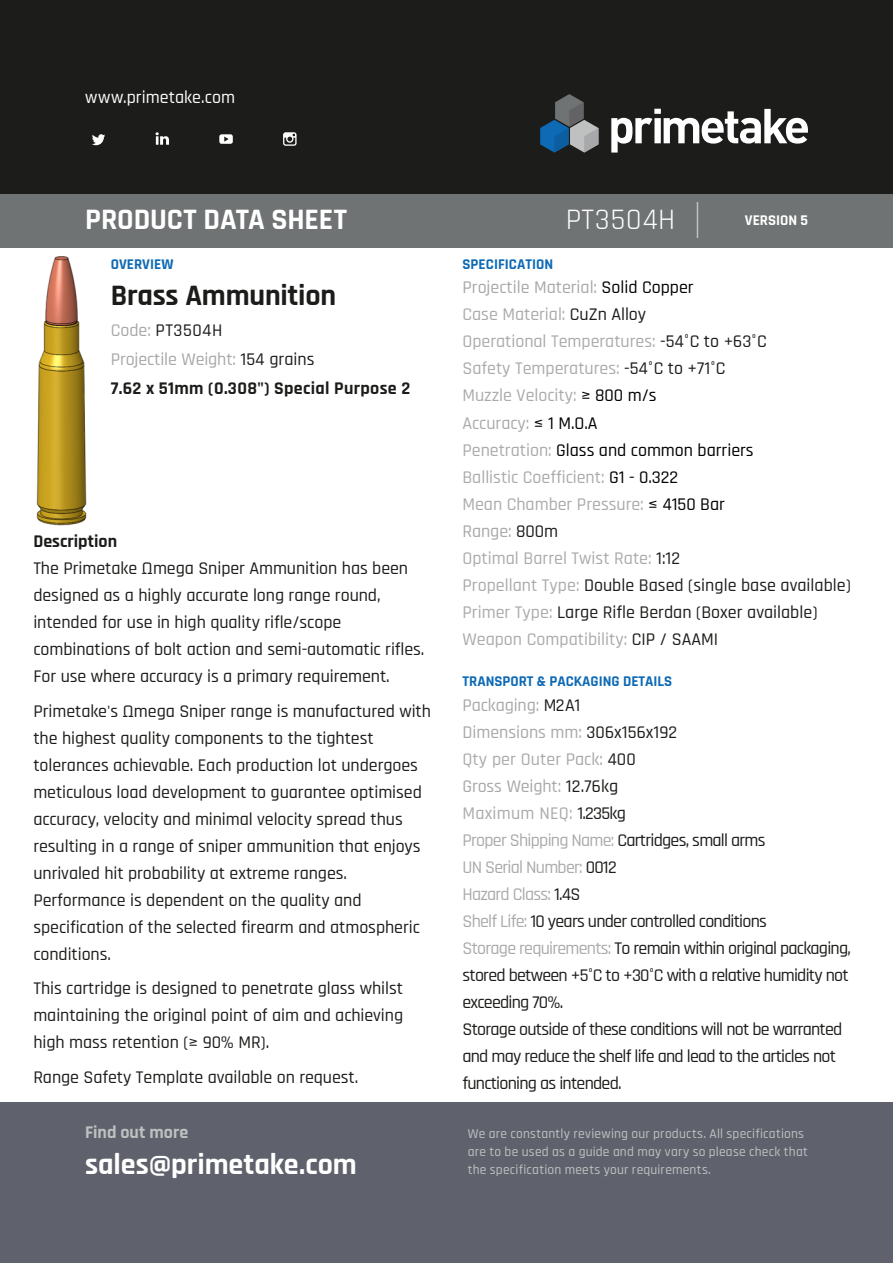
<style>
.page{position:relative;width:893px;height:1263px;background:#fff}
.page>*{position:absolute;margin:0;border:0;box-sizing:border-box;transform-origin:0 0}
.t1{font:700 30px "Rajdhani";letter-spacing:-.005em;color:#fff}
.t2{font:700 30px "Rajdhani";letter-spacing:-.005em;color:#1c1c1a}
.t3{font:30px "Rajdhani";letter-spacing:.03em;color:#fff}
.t4{font:500 18px/27px "Rajdhani";letter-spacing:-.005em;color:#1c1c1a}
.t5{font:500 18px/27px "Rajdhani";letter-spacing:-.04em;color:#1c1c1a}
.t6{font:500 18px/27px "Rajdhani";color:#aaa}
.t7{font:700 18px/28.8px "Rajdhani";letter-spacing:.015em;color:#1c1c1a}
.t8{font:500 18px "Rajdhani";letter-spacing:.005em;color:#fff}
.t9{font:700 18px "Rajdhani";color:#bfc1c1}
.t10{font:700 15px "Rajdhani";color:#0e6ab5}
.t11{font:700 15px "Rajdhani";color:#fff}
.t12{font:500 13.5px "Rajdhani";letter-spacing:.015em;color:#bfc1c1}
.s1{font-weight:500;color:#a8a8ab}
.s2{font-weight:500}
.s3{color:#a8a8ab}
.s4{color:#000}
.s5{color:#1c1c1a}
.s6{color:#aaa}
.s7{font-weight:700}
</style>
<div class="page">
<div style="left:0;top:193px;width:893px;height:54px;background:#707373"></div>
<hr style="left:697px;top:202px;width:1px;height:36px;background:#bfc1c1">
<div style="left:0;top:0;width:893px;height:193px;background:#1c1c1a"></div>
<svg style="left:92px;top:134px;width:13px;height:11px"></svg>
<svg style="left:219px;top:134px;width:14px;height:10px"></svg>
<svg style="left:283px;top:132px;width:14px;height:14px"></svg>
<svg style="left:156px;top:132px;width:13px;height:13px"></svg>
<svg style="left:540px;top:94px;width:58px;height:59px"></svg>
<svg style="left:611px;top:109px;width:197px;height:44px"></svg>
<div style="left:0;top:1102px;width:893px;height:161px;background:#5f626c"></div>
<img style="left:36px;top:256px;width:51px;height:270px">
<p class="t8" style="left:85px;top:87px;width:151px">www.primetake.com</p>
<p class="t1" style="left:85px;top:201px;width:264px">PRODUCT DATA SHEET</p>
<p class="t3" style="left:566px;top:202px;width:111px">PT3504H</p>
<p class="t11" style="left:745px;top:211px;width:65px">VERSION 5</p>
<p class="t10" style="left:111px;top:255px;width:64px">OVERVIEW</p>
<p class="t2" style="left:111px;top:277px;width:227px">Brass Ammunition</p>
<p class="t7" style="left:111px;top:317px;width:301px"><span class="s1">Code:</span> <span class="s2">PT3504H<br></span><span class="s1">Projectile Weight:</span> <span class="s2">154 grains<br></span>7.62 x 51mm (0.308") Special Purpose 2</p>
<p class="t10" style="left:462px;top:255px;width:92px">SPECIFICATION</p>
<p class="t6" style="left:462px;top:275px;width:390px"><span class="s3">Projectile Material:</span> <span class="s4">Solid Copper<br></span>Case Material: <span class="s5">CuZn Alloy<br></span>Operational Temperatures: <span class="s5">-54°C to +63°C<br></span>Safety Temperatures: <span class="s5">-54°C to +71°C<br></span>Muzzle Velocity: <span class="s4">≥ 800 m/s<br></span>Accuracy: <span class="s4">≤ 1 M.O.A<br></span>Penetration: <span class="s4">Glass and common barriers<br></span>Ballistic Coefficient: <span class="s4">G1 - 0.322<br></span>Mean Chamber Pressure: <span class="s4">≤ 4150 Bar<br></span><span class="s3">Range:</span> <span class="s5">800m<br></span>Optimal Barrel Twist Rate: <span class="s5">1:12<br></span>Propellant Type: <span class="s5">Double Based (single base available)<br></span>Primer Type: <span class="s5">Large Rifle Berdan (Boxer available)<br></span>Weapon Compatibility: <span class="s5">CIP / SAAMI</span></p>
<p class="t10" style="left:462px;top:672px;width:211px">TRANSPORT &amp; PACKAGING DETAILS</p>
<p class="t5" style="left:462px;top:692px;width:390px"><span class="s3">Packaging:</span> M2A1<br><span class="s3">Dimensions mm:</span> 306x156x192<br><span class="s6">Qty per Outer</span> <span class="s3">Pack:</span> 400<br><span class="s3">Gross Weight:</span> 12.76kg<br><span class="s6">Maximum NEQ:</span> 1.235kg<br><span class="s6">Proper Shipping Name:</span> Cartridges, small arms<br><span class="s6">UN Serial Number:</span> 0012<br><span class="s6">Hazard Class:</span> 1.4S<br><span class="s6">Shelf Life:</span> 10 years under controlled conditions<br><span class="s6">Storage requirements:</span> To remain within original packaging, stored between +5°C to +30°C with a relative humidity not exceeding 70%.<br>Storage outside of these conditions will not be warranted and may reduce the shelf life and lead to the articles not functioning as intended.</p>
<p class="t4" style="left:33px;top:529px;width:393px"><span class="s7">Description<br></span>The Primetake Ωmega Sniper Ammunition has been designed as a highly accurate long range round, intended for use in high quality rifle/scope combinations of bolt action and semi-automatic rifles.<br>For use where accuracy is a primary requirement.</p>
<p class="t4" style="left:33px;top:698px;width:399px">Primetake's Ωmega Sniper range is manufactured with the highest quality components to the tightest tolerances achievable. Each production lot undergoes meticulous load development to guarantee optimised accuracy, velocity and minimal velocity spread thus resulting in a range of sniper ammunition that enjoys unrivaled hit probability at extreme ranges.<br>Performance is dependent on the quality and specification of the selected firearm and atmospheric conditions.</p>
<p class="t4" style="left:33px;top:976px;width:371px;text-align:justify">This cartridge is designed to penetrate glass whilst maintaining the original point of aim and achieving high mass retention (≥ 90% MR).</p>
<p class="t4" style="left:33px;top:1064px;width:326px">Range Safety Template available on request.</p>
<p class="t9" style="left:85px;top:1121px;width:105px">Find out more</p>
<p class="t12" style="left:468px;top:1126px;width:338px">We are constantly reviewing our products. All specifications</p>
<p class="t12" style="left:468px;top:1144px;width:342px">are to be used as a guide and may vary so please check that</p>
<p class="t1" style="left:85px;top:1146px;width:273px">sales@primetake.com</p>
<p class="t12" style="left:468px;top:1162px;width:245px">the specification meets your requirements.</p>
</div>
